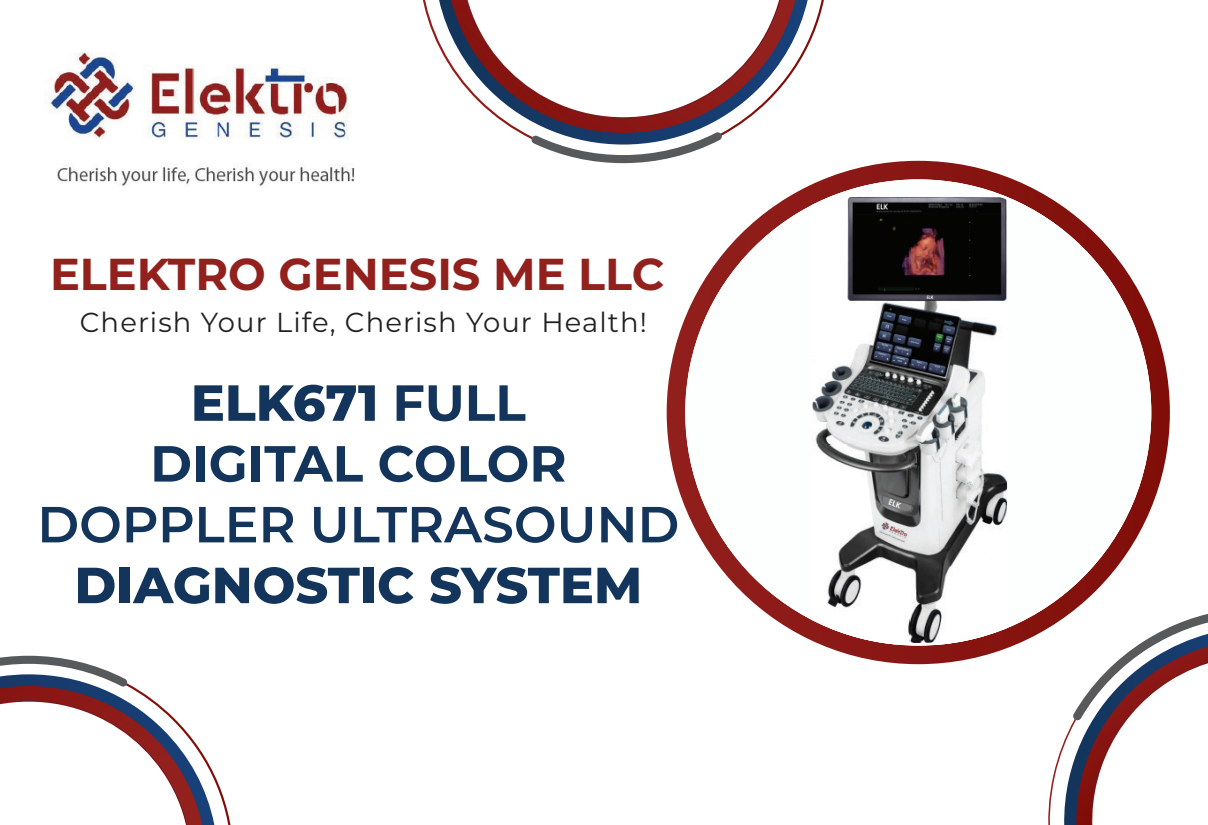
<style>
.page{position:relative;width:1208px;height:825px;background:#fff}
.page>*{position:absolute;margin:0;border:0;box-sizing:border-box;transform-origin:0 0}
.t1{font:700 50.6px/60.7px "Montserrat";color:#13355b;text-align:center}
.t2{font:600 50.6px "Montserrat";color:#13355b}
.t3{font:800 50.6px "Montserrat";color:#13355b}
.t4{font:700 44.6px "Montserrat";color:#92201d}
.t5{font:27.4px "Montserrat";letter-spacing:.04em;color:#212222}
.s1{font-weight:800}
</style>
<div class="page">
<svg style="left:423px;top:0;width:401px;height:48px"></svg>
<svg style="left:439px;top:0;width:368px;height:139px"></svg>
<svg style="left:451px;top:0;width:344px;height:133px"></svg>
<svg style="left:530px;top:132px;width:192px;height:31px"></svg>
<svg style="left:0;top:655px;width:231px;height:169px"></svg>
<svg style="left:1048px;top:614px;width:159px;height:210px"></svg>
<div style="left:666px;top:161px;width:503px;height:502px;background:#881614;border-radius:251px"></div>
<svg style="left:685px;top:179px;width:465px;height:466px;fill:#fdfefe"></svg>
<img style="left:49px;top:52px;width:306px;height:134px">
<img style="left:877px;top:520px;width:33px;height:24px">
<h2 class="t4" style="left:50px;top:241px;width:615px">ELEKTRO GENESIS ME LLC</h2>
<p class="t5" style="left:80px;top:303px;width:568px">Cherish Your Life, Cherish Your Health!</p>
<h1 class="t1" style="left:150px;top:369px;width:418px"><span class="s1">ELK671</span> FULL<br>DIGITAL COLOR</h1>
<h1 class="t2" style="left:37px;top:488px;width:643px">DOPPLER ULTRASOUND</h1>
<h1 class="t3" style="left:74px;top:547px;width:569px">DIAGNOSTIC SYSTEM</h1>
</div>
